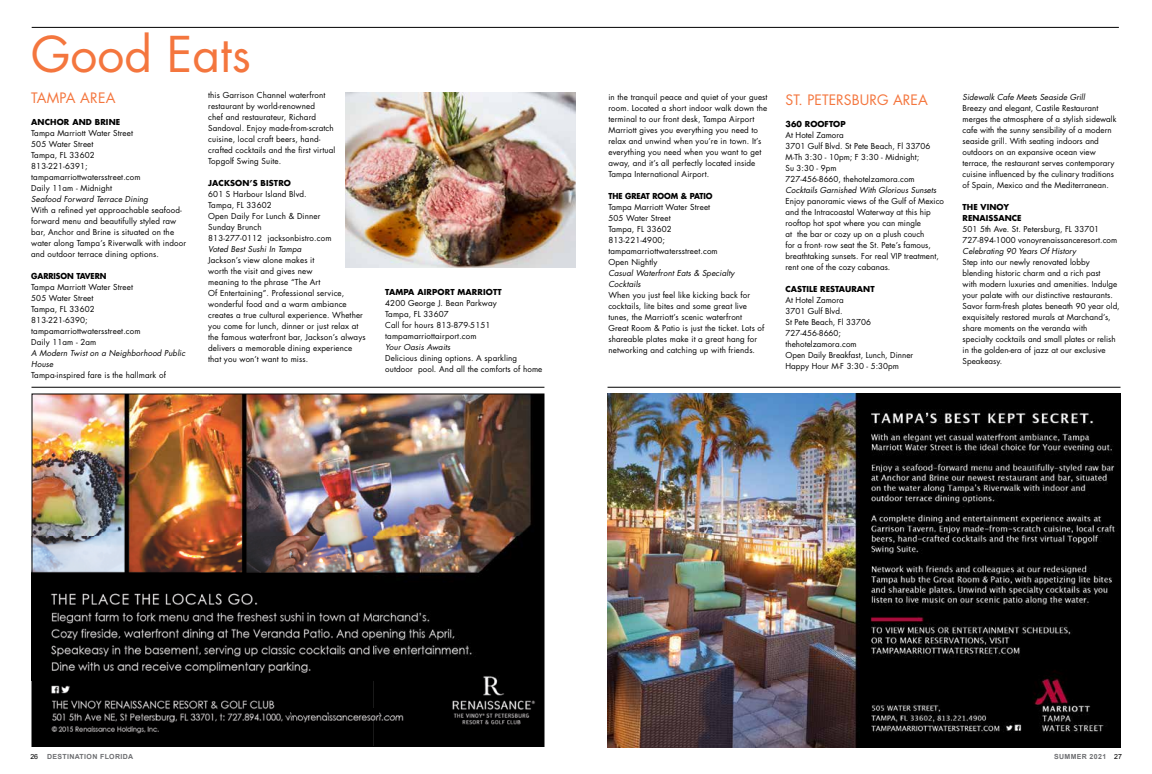
<style>
.page{position:relative;width:1152px;height:774px;background:#fff}
.page>*{position:absolute;margin:0;border:0;box-sizing:border-box;transform-origin:0 0}
.t1{font:48px "Futura Std";color:#f4763e}
.t2{font:14px "Futura Std";letter-spacing:.005em;color:#f4763e}
.t3{font:8px/11px "Futura Std";letter-spacing:.015em;color:#000}
.t4{font:italic 8px/11px "Futura Std";letter-spacing:.015em;color:#000}
.t5{font:700 8px/11px "Futura Std";letter-spacing:.005em;color:#000}
.t6{font:700 8px "Futura Std";letter-spacing:.005em;color:#000;scale:.95 1}
.t7{font:700 7px "Arial";letter-spacing:.05em;color:#6d6e71}
.t8{font:7px "Arial";color:#000}
.s1{font-weight:400;color:#000}
</style>
<div class="page">
<hr style="left:32px;top:387px;width:512px;height:1px;background:#000">
<hr style="left:32px;top:27px;width:1087px;height:1px;background:#000">
<img style="left:34px;top:395px;width:508px;height:350px">
<img style="left:285px;top:709px;width:111px;height:7px">
<img style="left:346px;top:93px;width:230px;height:174px">
<hr style="left:608px;top:387px;width:513px;height:1px;background:#000">
<img style="left:608px;top:394px;width:512px;height:353px">
<h1 class="t1" style="left:31px;top:24px;width:221px">Good Eats</h1>
<h2 class="t2" style="left:31px;top:89px;width:86px">TAMPA AREA</h2>
<p class="t5" style="left:31px;top:117px;width:91px">ANCHOR AND BRINE</p>
<p class="t3" style="left:31px;top:128px;width:111px">Tampa Marriott Water Street<br>505 Water Street<br>Tampa, FL 33602<br>813-221-6391; tampamarriottwatersstreet.com<br>Daily 11am - Midnight</p>
<p class="t4" style="left:31px;top:194px;width:118px">Seafood Forward Terrace Dining</p>
<p class="t3" style="left:31px;top:205px;width:156px">With a refined yet approachable seafood&shy;forward menu and beautifully styled raw bar, Anchor and Brine is situated on the water along Tampa’s Riverwalk with indoor and outdoor terrace dining options.</p>
<p class="t6" style="left:31px;top:271px;width:81px">GARRISON TAVERN</p>
<p class="t3" style="left:31px;top:282px;width:111px">Tampa Marriott Water Street<br>505 Water Street<br>Tampa, FL 33602<br>813-221-6390; tampamarriottwatersstreet.com<br>Daily 11am - 2am</p>
<p class="t4" style="left:31px;top:348px;width:156px">A Modern Twist on a Neighborhood Public<br>House</p>
<p class="t3" style="left:31px;top:370px;width:136px">Tampa-inspired fare is the hallmark of</p>
<p class="t3" style="left:208px;top:90px;width:129px">this Garrison Channel waterfront restaurant by world-renowned<br>chef and restaurateur, Richard<br>Sandoval. Enjoy made-from-scratch cuisine, local craft beers, hand&shy;crafted cocktails and the first virtual<br>Topgolf Swing Suite.</p>
<p class="t5" style="left:208px;top:178px;width:84px">JACKSON’S BISTRO</p>
<p class="t3" style="left:208px;top:189px;width:125px">601 S Harbour Island Blvd.<br>Tampa, FL 33602<br>Open Daily For Lunch &amp; Dinner<br>Sunday Brunch<br>813-277-0112 jacksonbistro.com</p>
<p class="t4" style="left:208px;top:244px;width:95px">Voted Best Sushi In Tampa</p>
<p class="t3" style="left:208px;top:255px;width:159px">Jackson’s view alone makes it<br>worth the visit and gives new<br>meaning to the phrase “The Art<br>Of Entertaining”. Professional service, wonderful food and a warm ambiance creates a true cultural experience. Whether you come for lunch, dinner or just relax at the famous waterfront bar, Jackson’s always delivers a memorable dining experience that you won’t want to miss.</p>
<p class="t5" style="left:385px;top:287px;width:118px">TAMPA AIRPORT MARRIOTT</p>
<p class="t3" style="left:385px;top:298px;width:113px">4200 George J. Bean Parkway<br>Tampa, FL 33607<br>Call for hours 813-879-5151 tampamarriottairport.com</p>
<p class="t4" style="left:385px;top:342px;width:67px">Your Oasis Awaits</p>
<p class="t3" style="left:385px;top:353px;width:159px">Delicious dining options. A sparkling outdoor pool. And all the comforts of home</p>
<p class="t3" style="left:608px;top:91px;width:161px">in the tranquil peace and quiet of your guest room. Located a short indoor walk down the terminal to our front desk, Tampa Airport Marriott gives you everything you need to relax and unwind when you’re in town. It’s everything you need when you want to get away, and it’s all perfectly located inside Tampa International Airport.</p>
<p class="t6" style="left:608px;top:191px;width:111px">THE GREAT ROOM &amp; PATIO</p>
<p class="t3" style="left:608px;top:201px;width:111px">Tampa Marriott Water Street<br>505 Water Street<br>Tampa, FL 33602<br>813-221-4900; tampamarriottwatersstreet.com<br>Open Nightly</p>
<p class="t4" style="left:608px;top:268px;width:128px">Casual Waterfront Eats &amp; Specialty<br>Cocktails</p>
<p class="t3" style="left:608px;top:289px;width:157px">When you just feel like kicking back for cocktails, lite bites and some great live tunes, the Marriott’s scenic waterfront Great Room &amp; Patio is just the ticket. Lots of shareable plates make it a great hang for networking and catching up with friends.</p>
<h2 class="t2" style="left:786px;top:91px;width:144px">ST. PETERSBURG AREA</h2>
<p class="t5" style="left:786px;top:118px;width:62px">360 ROOFTOP</p>
<p class="t3" style="left:786px;top:129px;width:147px">At Hotel Zamora<br>3701 Gulf Blvd. St Pete Beach, Fl 33706<br>M-Th 3:30 - 10pm; F 3:30 - Midnight;<br>Su 3:30 - 9pm<br>727-456-8660, thehotelzamora.com</p>
<p class="t4" style="left:786px;top:184px;width:152px">Cocktails Garnished With Glorious Sunsets</p>
<p class="t3" style="left:786px;top:195px;width:160px">Enjoy panoramic views of the Gulf of Mexico and the Intracoastal Waterway at this hip rooftop hot spot where you can mingle<br>at the bar or cozy up on a plush couch<br>for a front- row seat the St. Pete’s famous, breathtaking sunsets. For real VIP treatment, rent one of the cozy cabanas.</p>
<p class="t5" style="left:786px;top:283px;width:91px">CASTILE RESTAURANT</p>
<p class="t3" style="left:786px;top:294px;width:129px">At Hotel Zamora<br>3701 Gulf Blvd.<br>St Pete Beach, Fl 33706<br>727-456-8660; thehotelzamora.com<br>Open Daily Breakfast, Lunch, Dinner<br>Happy Hour M-F 3:30 - 5:30pm</p>
<p class="t4" style="left:963px;top:91px;width:124px">Sidewalk Cafe Meets Seaside Grill</p>
<p class="t3" style="left:963px;top:102px;width:155px">Breezy and elegant, Castile Restaurant merges the atmosphere of a stylish sidewalk cafe with the sunny sensibility of a modern seaside grill. With seating indoors and outdoors on an expansive ocean view terrace, the restaurant serves contemporary cuisine influenced by the culinary traditions of Spain, Mexico and the Mediterranean.</p>
<p class="t5" style="left:963px;top:201px;width:60px">THE VINOY<br>RENAISSANCE</p>
<p class="t3" style="left:963px;top:223px;width:156px">501 5th Ave. St. Petersburg, FL 33701<br>727-894-1000 vonoyrenaissanceresort.com</p>
<p class="t4" style="left:963px;top:245px;width:115px">Celebrating 90 Years Of History</p>
<p class="t3" style="left:963px;top:256px;width:159px">Step into our newly renovated lobby blending historic charm and a rich past<br>with modern luxuries and amenities. Indulge your palate with our distinctive restaurants.<br>Savor farm-fresh plates beneath 90 year old, exquisitely restored murals at Marchand’s, share moments on the veranda with specialty cocktails and small plates or relish in the golden-era of jazz at our exclusive Speakeasy.</p>
<p class="t8" style="left:30px;top:752px;width:9px">26</p>
<p class="t7" style="left:47px;top:752px;width:88px">DESTINATION FLORIDA</p>
<p class="t7" style="left:1054px;top:752px;width:69px">SUMMER 2021 <span class="s1">27</span></p>
</div>
